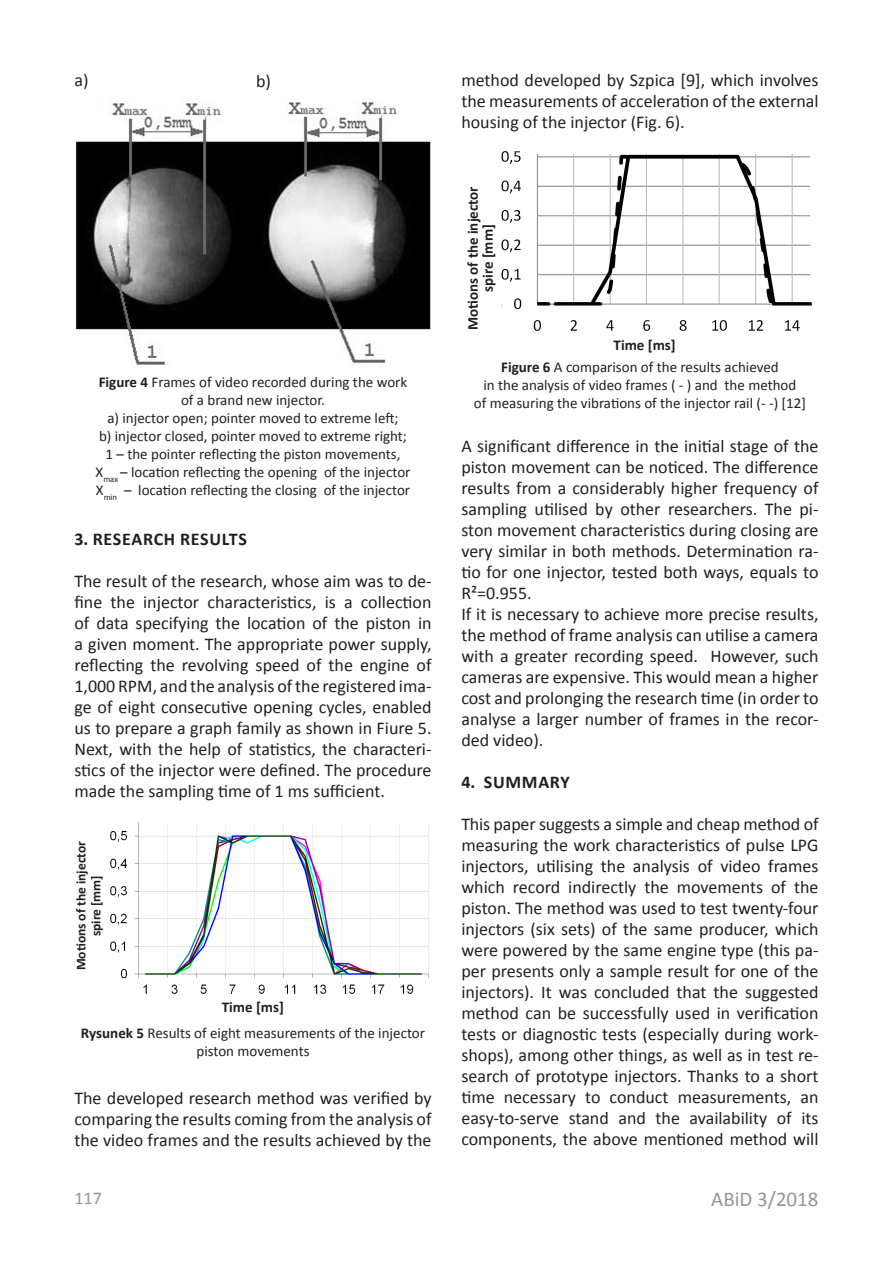
<style>
.page{position:relative;width:893px;height:1263px;background:#fff}
.page>*{position:absolute;margin:0;border:0;box-sizing:border-box;transform-origin:0 0}
.t1{font:21px "Calibri";color:#939598}
.t2{font:18px/21px "Calibri";color:#231f20;text-align:justify}
.t3{font:700 18px "Calibri";letter-spacing:.04em;color:#231f20}
.t4{font:18px "Calibri";color:#939598}
.t5{font:15px/18px "Calibri";color:#231f20;text-align:center}
.t6{font:700 15px/15px "Calibri";color:#231f20;text-align:center}
.t7{font:700 13.5px/15px "Calibri";color:#231f20;text-align:center}
.s1{font-weight:700}
</style>
<div class="page">
<img style="left:75px;top:102px;width:356px;height:263px">
<img style="left:110px;top:822px;width:319px;height:172px">
<img style="left:501px;top:151px;width:311px;height:180px">
<p class="t2" style="left:74px;top:69px;width:16px">a)</p>
<p class="t2" style="left:256px;top:70px;width:16px">b)</p>
<p class="t5" style="left:96px;top:372px;width:316px"><span class="s1">Figure 4</span> Frames of video recorded during the work of a brand new injector.<br>a) injector open; pointer moved to extreme left;<br>b) injector closed, pointer moved to extreme right; 1 – the pointer reflecting the piston movements, X<sub>max</sub> – location reflecting the opening of the injector X<sub>min</sub> – location reflecting the closing of the injector</p>
<p class="t3" style="left:74px;top:526px;width:174px">3. RESEARCH RESULTS</p>
<p class="t2" style="left:74px;top:570px;width:359px">The result of the research, whose aim was to de&shy;fine the injector characteristics, is a collection of data specifying the location of the piston in a given moment. The appropriate power supply, reflecting the revolving speed of the engine of 1,000 RPM, and the analysis of the registered ima&shy;ge of eight consecutive opening cycles, enabled us to prepare a graph family as shown in Fiure 5.<br>Next, with the help of statistics, the characteri&shy;stics of the injector were defined. The procedure made the sampling time of 1 ms sufficient.</p>
<p class="t7" style="left:73px;top:970px;width:131px;rotate:-90deg">Motions of the injector spire [mm]</p>
<p class="t6" style="left:222px;top:999px;width:64px">Time [ms]</p>
<p class="t5" style="left:81px;top:1024px;width:346px"><span class="s1">Rysunek 5</span> Results of eight measurements of the injector piston movements</p>
<p class="t2" style="left:74px;top:1087px;width:359px">The developed research method was verified by comparing the results coming from the analysis of the video frames and the results achieved by the</p>
<p class="t2" style="left:461px;top:69px;width:359px">method developed by Szpica [9], which involves the measurements of acceleration of the external housing of the injector (Fig. 6).</p>
<p class="t6" style="left:465px;top:330px;width:145px;rotate:-90deg">Motions of the injector spire [mm]</p>
<p class="t6" style="left:614px;top:337px;width:64px">Time [ms]</p>
<p class="t5" style="left:474px;top:358px;width:334px"><span class="s1">Figure 6</span> A comparison of the results achieved<br>in the analysis of video frames ( - ) and the method<br>of measuring the vibrations of the injector rail (- -) [12]</p>
<p class="t2" style="left:461px;top:435px;width:359px;text-align:left">A significant difference in the initial stage of the piston movement can be noticed. The difference results from a considerably higher frequency of sampling utilised by other researchers. The pi&shy;ston movement characteristics during closing are very similar in both methods. Determination ra&shy;tio for one injector, tested both ways, equals to R²=0.955.<br>If it is necessary to achieve more precise results, the method of frame analysis can utilise a camera with a greater recording speed. However, such cameras are expensive. This would mean a higher cost and prolonging the research time (in order to analyse a larger number of frames in the recor&shy;ded video).</p>
<p class="t3" style="left:461px;top:769px;width:110px">4. SUMMARY</p>
<p class="t2" style="left:461px;top:813px;width:359px">This paper suggests a simple and cheap method of measuring the work characteristics of pulse LPG injectors, utilising the analysis of video frames which record indirectly the movements of the piston. The method was used to test twenty-four injectors (six sets) of the same producer, which were powered by the same engine type (this pa&shy;per presents only a sample result for one of the injectors). It was concluded that the suggested method can be successfully used in verification tests or diagnostic tests (especially during work&shy;shops), among other things, as well as in test re&shy;search of prototype injectors. Thanks to a short time necessary to conduct measurements, an easy-to-serve stand and the availability of its components, the above mentioned method will</p>
<p class="t4" style="left:74px;top:1186px;width:29px">20117</p>
<p class="t1" style="left:711px;top:1185px;width:109px">ABiD 3/2018</p>
</div>
